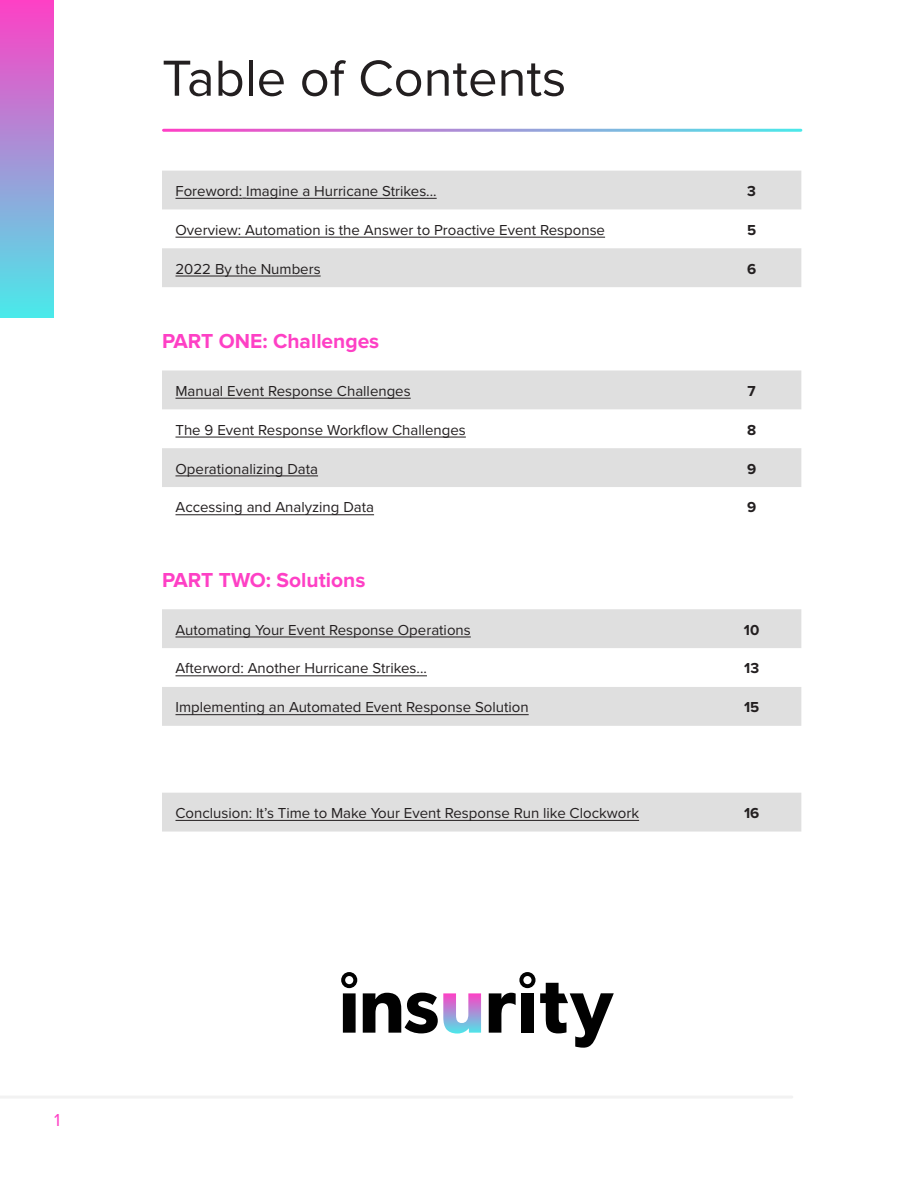
<style>
.page{position:relative;width:918px;height:1188px;background:#fff}
.page>*{position:absolute;margin:0;border:0;box-sizing:border-box;transform-origin:0 0}
.t1{font:52.5px "Proxima Nova";color:#231f20}
.toc_heading{font:700 21px "Proxima Nova";color:#fe40c5}
.toc_heading-2{font:18px "Proxima Nova";color:#fe40c5}
.toc_heading-3{font:15px "Proxima Nova";color:#231f20}
.toc_heading-4{font:700 15px "Proxima Nova";color:#231f20}
</style>
<div class="page">
<div style="left:0;top:0;width:54px;height:318px;background:linear-gradient(to bottom,#fe40c5,#4aeaea)"></div>
<hr style="left:0;top:1096px;width:792px;height:3px;background:#f2f2f2">
<svg style="left:162px;top:171px;width:639px;height:116px;fill:#dfdfdf"></svg>
<hr style="left:176px;top:198px;width:66px;height:1px;background:#231f20">
<hr style="left:246px;top:198px;width:191px;height:1px;background:#231f20">
<hr style="left:176px;top:237px;width:429px;height:1px;background:#231f20">
<hr style="left:176px;top:276px;width:145px;height:1px;background:#231f20">
<svg style="left:162px;top:370px;width:639px;height:117px;fill:#dfdfdf"></svg>
<hr style="left:176px;top:398px;width:235px;height:1px;background:#231f20">
<hr style="left:176px;top:437px;width:290px;height:1px;background:#231f20">
<hr style="left:176px;top:475px;width:142px;height:1px;background:#231f20">
<hr style="left:176px;top:514px;width:198px;height:1px;background:#231f20">
<svg style="left:162px;top:609px;width:639px;height:117px;fill:#dfdfdf"></svg>
<hr style="left:176px;top:637px;width:295px;height:1px;background:#231f20">
<hr style="left:176px;top:675px;width:251px;height:1px;background:#231f20">
<hr style="left:176px;top:714px;width:353px;height:1px;background:#231f20">
<div style="left:162px;top:793px;width:639px;height:39px;background:#dfdfdf"></div>
<hr style="left:176px;top:820px;width:463px;height:1px;background:#231f20">
<svg style="left:363px;top:993px;width:118px;height:41px"></svg>
<svg style="left:489px;top:972px;width:125px;height:76px"></svg>
<svg style="left:341px;top:972px;width:16px;height:61px"></svg>
<p class="t1" style="left:162px;top:39px;width:406px">Table of Contents</p>
<p class="toc_heading-3" style="left:176px;top:180px;width:263px">Foreword: Imagine a Hurricane Strikes...</p>
<p class="toc_heading-4" style="left:747px;top:184px;width:10px">3</p>
<p class="toc_heading-3" style="left:176px;top:219px;width:431px">Overview: Automation is the Answer to Proactive Event Response</p>
<p class="toc_heading-4" style="left:747px;top:223px;width:11px">5</p>
<p class="toc_heading-3" style="left:176px;top:257px;width:147px">2022 By the Numbers</p>
<p class="toc_heading-4" style="left:747px;top:262px;width:11px">6</p>
<p class="toc_heading" style="left:162px;top:332px;width:219px">PART ONE: Challenges</p>
<p class="toc_heading-3" style="left:176px;top:380px;width:237px">Manual Event Response Challenges</p>
<p class="toc_heading-4" style="left:748px;top:384px;width:10px">7</p>
<p class="toc_heading-3" style="left:176px;top:419px;width:292px">The 9 Event Response Workflow Challenges</p>
<p class="toc_heading-4" style="left:747px;top:423px;width:11px">8</p>
<p class="toc_heading-3" style="left:176px;top:457px;width:144px">Operationalizing Data</p>
<p class="toc_heading-4" style="left:747px;top:462px;width:11px">9</p>
<p class="toc_heading-3" style="left:176px;top:496px;width:200px">Accessing and Analyzing Data</p>
<p class="toc_heading-4" style="left:747px;top:501px;width:11px">9</p>
<p class="toc_heading" style="left:162px;top:570px;width:205px">PART TWO: Solutions</p>
<p class="toc_heading-3" style="left:176px;top:618px;width:297px">Automating Your Event Response Operations</p>
<p class="toc_heading-4" style="left:744px;top:623px;width:17px">10</p>
<p class="toc_heading-3" style="left:176px;top:657px;width:253px">Afterword: Another Hurricane Strikes...</p>
<p class="toc_heading-4" style="left:744px;top:662px;width:16px">13</p>
<p class="toc_heading-3" style="left:176px;top:696px;width:355px">Implementing an Automated Event Response Solution</p>
<p class="toc_heading-4" style="left:744px;top:700px;width:17px">15</p>
<p class="toc_heading-3" style="left:176px;top:802px;width:465px">Conclusion: It’s Time to Make Your Event Response Run like Clockwork</p>
<p class="toc_heading-4" style="left:744px;top:806px;width:17px">16</p>
<p class="toc_heading-2" style="left:54px;top:1107px;width:8px">1</p>
</div>
